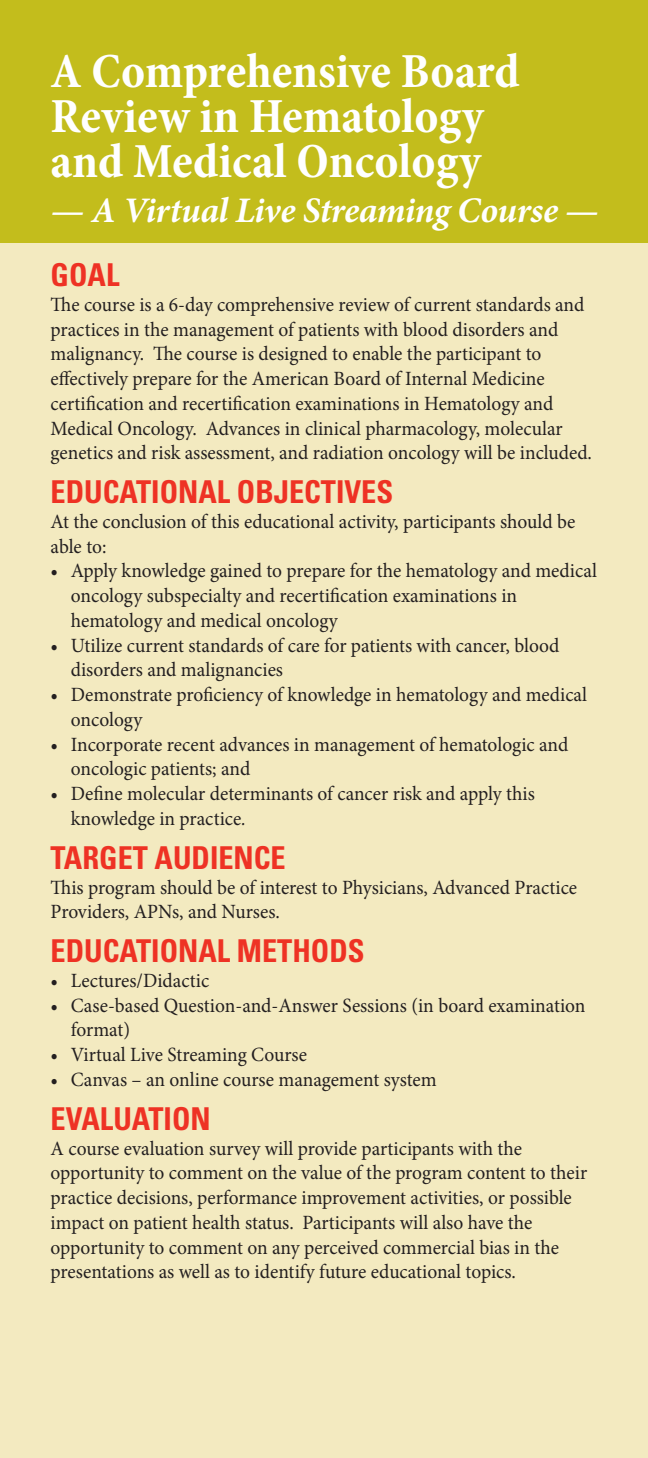
<style>
.page{position:relative;width:648px;height:1458px;background:#fff}
.page>*{position:absolute;margin:0;border:0;box-sizing:border-box;transform-origin:0 0}
.t1{font:700 condensed 49.5px/45px "Minion Pro";color:#fff}
.t2{font:italic 700 36px "Minion Pro";letter-spacing:-.015em;color:#fff}
.Session{font:700 condensed 31.5px "Univers LT Std";color:#ee3224;scale:.96 1}
.Text{font:20.25px/24.8px "Minion Pro";color:#231f20;scale:.96 1}
.s1{font-style:italic}
</style>
<div class="page">
<div style="left:0;top:243px;width:648px;height:1215px;background:#f3eac0"></div>
<div style="left:0;top:0;width:648px;height:243px;background:#c3bd1c"></div>
<p class="t1" style="left:51px;top:48px;width:471px">A Comprehensive Board<br>Review in Hematology and Medical Oncology</p>
<p class="t2" style="left:51px;top:184px;width:550px">— A Virtual Live Streaming Course —</p>
<p class="Session" style="left:51px;top:256px;width:73px">GOAL</p>
<p class="Text" style="left:51px;top:292px;width:565px">The course is a 6-day comprehensive review of current standards and practices in the management of patients with blood disorders and malignancy. The course is designed to enable the participant to effectively prepare for the American Board of Internal Medicine certification and recertification examinations in Hematology and Medical Oncology. Advances in clinical pharmacology, molecular genetics and risk assessment, and radiation oncology will be included.</p>
<p class="Session" style="left:51px;top:473px;width:358px">EDUCATIONAL OBJECTIVES</p>
<p class="Text" style="left:51px;top:509px;width:548px">At the conclusion of this educational activity, participants should be able to:</p>
<p class="Text" style="left:71px;top:559px;width:549px;text-indent:-20px">• Apply knowledge gained to prepare for the hematology and medical oncology subspecialty and recertification examinations in hematology and medical oncology</p>
<p class="Text" style="left:71px;top:633px;width:510px;text-indent:-20px">• Utilize current standards of care for patients with cancer, blood disorders and malignancies</p>
<p class="Text" style="left:71px;top:682px;width:539px;text-indent:-20px">• Demonstrate proficiency of knowledge in hematology and medical oncology</p>
<p class="Text" style="left:71px;top:732px;width:520px;text-indent:-20px">• Incorporate recent advances in management of hematologic and oncologic patients; and</p>
<p class="Text" style="left:71px;top:781px;width:485px;text-indent:-20px">• Define molecular determinants of cancer risk and apply this knowledge in practice<span class="s1">.</span></p>
<p class="Session" style="left:51px;top:838px;width:246px">TARGET AUDIENCE</p>
<p class="Text" style="left:51px;top:875px;width:550px">This program should be of interest to Physicians, Advanced Practice<br>Providers, APNs, and Nurses.</p>
<p class="Session" style="left:51px;top:932px;width:329px">EDUCATIONAL METHODS</p>
<p class="Text" style="left:51px;top:968px;width:167px">• Lectures/Didactic</p>
<p class="Text" style="left:71px;top:993px;width:538px;text-indent:-20px">• Case-based Question-and-Answer Sessions (in board examination format)</p>
<p class="Text" style="left:51px;top:1042px;width:269px">• Virtual Live Streaming Course</p>
<p class="Text" style="left:51px;top:1067px;width:404px">• Canvas – an online course management system</p>
<p class="Session" style="left:51px;top:1099px;width:168px">EVALUATION</p>
<p class="Text" style="left:51px;top:1136px;width:561px">A course evaluation survey will provide participants with the opportunity to comment on the value of the program content to their practice decisions, performance improvement activities, or possible impact on patient health status. Participants will also have the opportunity to comment on any perceived commercial bias in the presentations as well as to identify future educational topics.</p>
</div>
